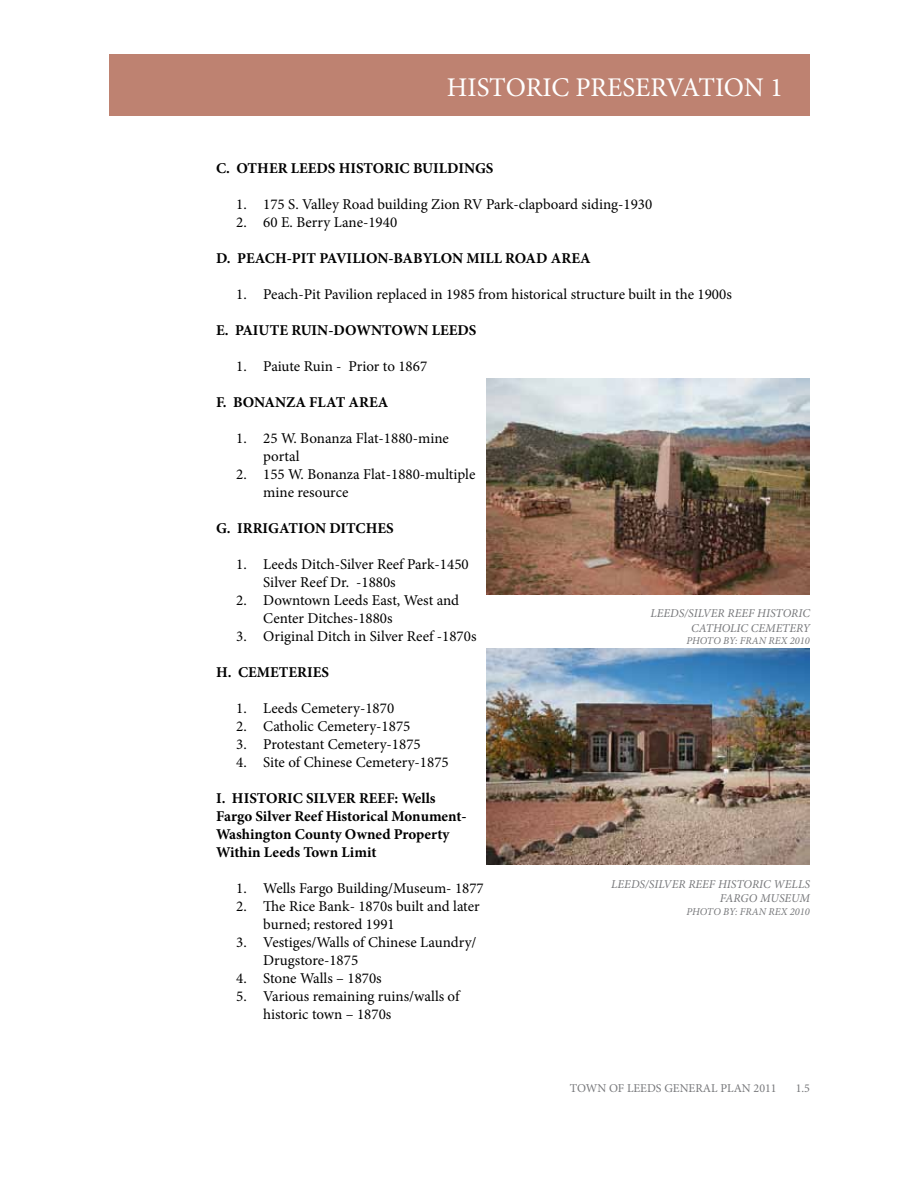
<style>
.page{position:relative;width:918px;height:1188px;background:#fff}
.page>*{position:absolute;margin:0;border:0;box-sizing:border-box;transform-origin:0 0}
.t1{font:27px "Minion Pro";letter-spacing:-.01em;color:#fff}
.t2{font:15px/18px "Minion Pro";color:#000}
.t3{font:700 15px/18px "Minion Pro";color:#000}
.t4{font:italic 12px/14.4px "Minion Pro";color:#77787b;text-align:right}
.t5{font:12px "Minion Pro";color:#77787b}
.t6{font:italic 10.5px "Minion Pro";color:#77787b}
</style>
<div class="page">
<div style="left:109px;top:54px;width:701px;height:61px;background:#be8271"></div>
<img style="left:486px;top:378px;width:324px;height:216px">
<img style="left:486px;top:649px;width:324px;height:216px">
<h1 class="t1" style="left:447px;top:69px;width:338px">HISTORIC PRESERVATION 1</h1>
<p class="t3" style="left:216px;top:159px;width:279px">C. OTHER LEEDS HISTORIC BUILDINGS</p>
<p class="t2" style="left:236px;top:195px;width:418px">1. 175 S. Valley Road building Zion RV Park-clapboard siding-1930</p>
<p class="t2" style="left:236px;top:213px;width:162px">2. 60 E. Berry Lane-1940</p>
<p class="t3" style="left:216px;top:249px;width:376px">D. PEACH-PIT PAVILION-BABYLON MILL ROAD AREA</p>
<p class="t2" style="left:236px;top:285px;width:497px">1. Peach-Pit Pavilion replaced in 1985 from historical structure built in the 1900s</p>
<p class="t3" style="left:216px;top:321px;width:262px">E. PAIUTE RUIN-DOWNTOWN LEEDS</p>
<p class="t2" style="left:236px;top:357px;width:192px">1. Paiute Ruin - Prior to 1867</p>
<p class="t3" style="left:216px;top:393px;width:174px">F. BONANZA FLAT AREA</p>
<p class="t2" style="left:263px;top:429px;width:187px;text-indent:-27px">1. 25 W. Bonanza Flat-1880-mine portal</p>
<p class="t2" style="left:263px;top:465px;width:214px;text-indent:-27px">2. 155 W. Bonanza Flat-1880-multiple mine resource</p>
<p class="t3" style="left:216px;top:519px;width:179px">G. IRRIGATION DITCHES</p>
<p class="t2" style="left:263px;top:555px;width:207px;text-indent:-27px">1. Leeds Ditch-Silver Reef Park-1450<br>Silver Reef Dr. -1880s</p>
<p class="t2" style="left:263px;top:591px;width:197px;text-indent:-27px">2. Downtown Leeds East, West and<br>Center Ditches-1880s</p>
<p class="t2" style="left:236px;top:627px;width:242px">3. Original Ditch in Silver Reef -1870s</p>
<p class="t3" style="left:216px;top:663px;width:115px">H. CEMETERIES</p>
<p class="t2" style="left:236px;top:699px;width:159px">1. Leeds Cemetery-1870</p>
<p class="t2" style="left:236px;top:717px;width:176px">2. Catholic Cemetery-1875</p>
<p class="t2" style="left:236px;top:735px;width:186px">3. Protestant Cemetery-1875</p>
<p class="t2" style="left:236px;top:753px;width:214px">4. Site of Chinese Cemetery-1875</p>
<p class="t3" style="left:216px;top:789px;width:252px">I. HISTORIC SILVER REEF: Wells<br>Fargo Silver Reef Historical Monument-<br>Washington County Owned Property<br>Within Leeds Town Limit</p>
<p class="t2" style="left:236px;top:879px;width:249px">1. Wells Fargo Building/Museum- 1877</p>
<p class="t2" style="left:263px;top:897px;width:218px;text-indent:-27px">2. The Rice Bank- 1870s built and later burned; restored 1991</p>
<p class="t2" style="left:263px;top:933px;width:215px;text-indent:-27px">3. Vestiges/Walls of Chinese Laundry/<br>Drugstore-1875</p>
<p class="t2" style="left:236px;top:969px;width:147px">4. Stone Walls – 1870s</p>
<p class="t2" style="left:263px;top:987px;width:198px;text-indent:-27px">5. Various remaining ruins/walls of historic town – 1870s</p>
<p class="t4" style="left:650px;top:606px;width:161px">LEEDS/SILVER REEF HISTORIC<br>CATHOLIC CEMETERY</p>
<p class="t6" style="left:686px;top:634px;width:125px">PHOTO BY: FRAN REX 2010</p>
<p class="t4" style="left:611px;top:877px;width:200px">LEEDS/SILVER REEF HISTORIC WELLS<br>FARGO MUSEUM</p>
<p class="t6" style="left:686px;top:904px;width:125px">PHOTO BY: FRAN REX 2010</p>
<p class="t5" style="left:570px;top:1080px;width:208px">TOWN OF LEEDS GENERAL PLAN 2011</p>
<p class="t5" style="left:796px;top:1080px;width:16px">1.5</p>
</div>
